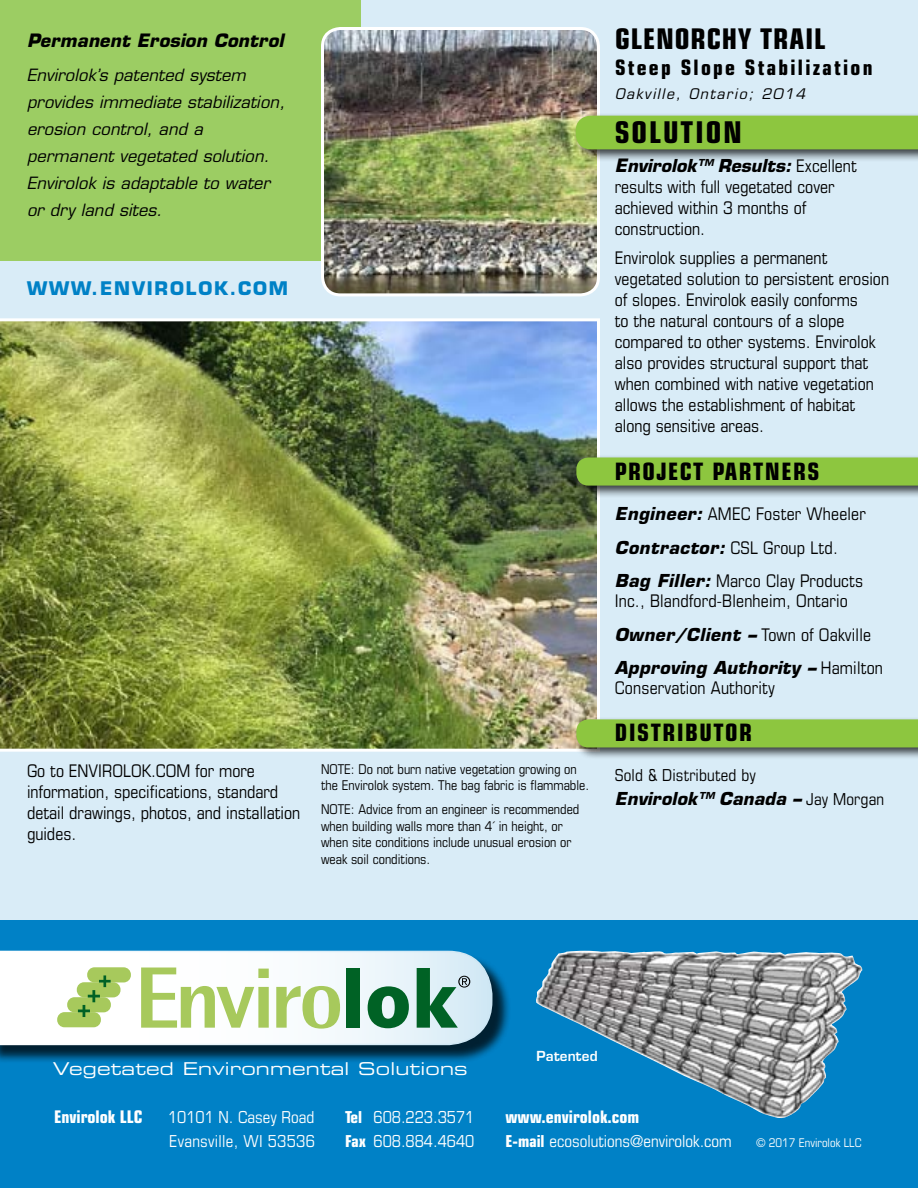
<style>
.page{position:relative;width:918px;height:1188px;background:#d9ecf7}
.page>*{position:absolute;margin:0;border:0;box-sizing:border-box;transform-origin:0 0}
.t1{font:700 condensed 30px "Eurostile";letter-spacing:.06em;color:#000}
.t2{font:700 condensed 28.5px "Eurostile";letter-spacing:.03em;color:#000}
.t3{font:700 condensed 24px "Eurostile";color:#000}
.t4{font:700 condensed 21.3px "Eurostile";letter-spacing:.105em;color:#000}
.t5{font:700 18.3px "Eurostile";letter-spacing:.1em;color:#0081c6}
.t6{font:italic 700 18px "Eurostile";letter-spacing:.01em;color:#000}
.t7{font:17.7px "Eurostile Extended Two";letter-spacing:.01em;color:#fff}
.t8{font:condensed 17.4px/21px "Eurostile";color:#000}
.t9{font:italic 700 17.4px "Eurostile";letter-spacing:.01em;color:#000}
.t10{font:700 condensed 17.4px "Eurostile";color:#fff}
.t11{font:700 condensed 17.25px "Eurostile";color:#fff}
.t12{font:italic 16.5px/27px "Eurostile";letter-spacing:.01em;color:#000}
.t13{font:condensed 16.5px "Eurostile";color:#fff}
.t14{font:condensed 16.5px "Eurostile";letter-spacing:.01em;color:#000}
.t15{font:italic 14.25px "Eurostile";letter-spacing:.11em;color:#000}
.t16{font:condensed 13.5px/16.5px "Eurostile";color:#000}
.t17{font:600 13.5px "Eurostile";letter-spacing:.01em;color:#fff}
.t18{font:condensed 12px "Eurostile";color:#fff}
.s1{font-weight:700;font-style:italic;font-stretch:normal;font-size:18px}
.s2{font-weight:700;font-style:italic;font-stretch:normal}
.s3{font-weight:400;font-style:normal;font-stretch:condensed;font-size:16.5px}
.s4{font-weight:700}
</style>
<div class="page">
<div style="left:0;top:920px;width:918px;height:268px;background:#0081c6"></div>
<div style="left:0;top:0;width:361px;height:261px;background:#9ccd63"></div>
<img style="left:322px;top:31px;width:276px;height:264px">
<div style="left:321px;top:27px;width:279px;height:269px;border:3px solid #fff;border-radius:18px"></div>
<img style="left:0;top:318px;width:600px;height:434px">
<div style="left:572px;top:112px;width:346px;height:50px;background:#000;opacity:.75"></div>
<div style="left:576px;top:116px;width:342px;height:33px;background:#8dc63f"></div>
<div style="left:573px;top:716px;width:345px;height:45px;background:#000;opacity:.75"></div>
<div style="left:576px;top:719px;width:342px;height:28px;background:#8dc63f"></div>
<div style="left:573px;top:454px;width:345px;height:45px;background:#000;opacity:.75"></div>
<div style="left:576px;top:458px;width:342px;height:28px;background:#8dc63f"></div>
<div style="left:0;top:953px;width:511px;height:111px;background:#000;opacity:.75"></div>
<svg style="left:0;top:950px;width:493px;height:96px;background:#e7f0f4"></svg>
<div style="left:87px;top:967px;width:44px;height:15px;background:#a7c95c;border-radius:7px"></div>
<div style="left:77px;top:982px;width:44px;height:15px;background:#a7c95c;border-radius:7px"></div>
<div style="left:67px;top:997px;width:44px;height:15px;background:#a7c95c;border-radius:7px"></div>
<div style="left:57px;top:1012px;width:44px;height:15px;background:#a7c95c;border-radius:7px"></div>
<svg style="left:78px;top:975px;width:33px;height:42px"></svg>
<svg style="left:141px;top:968px;width:128px;height:60px;background:#d7e7b8"></svg>
<svg style="left:276px;top:986px;width:64px;height:43px;background:#cde0a9"></svg>
<div style="left:346px;top:968px;width:14px;height:60px;background:#006225"></div>
<svg style="left:368px;top:986px;width:41px;height:42px;background:#4d926b"></svg>
<svg style="left:417px;top:968px;width:53px;height:60px;background:#79ad99"></svg>
<img style="left:536px;top:951px;width:326px;height:167px">
<p class="t6" style="left:27px;top:30px;width:258px">Permanent Erosion Control</p>
<p class="t12" style="left:27px;top:62px;width:260px">Envirolok’s patented system provides immediate stabilization, erosion control, and a permanent vegetated solution.<br>Envirolok is adaptable to water or dry land sites.</p>
<p class="t5" style="left:27px;top:277px;width:263px">WWW.ENVIROLOK.COM</p>
<p class="t8" style="left:27px;top:760px;width:275px;text-indent:168px">for more information, specifications, standard detail drawings, photos, and installation guides.</p>
<p class="t16" style="left:321px;top:760px;width:270px">NOTE: Do not burn native vegetation growing on the Envirolok system. The bag fabric is flammable.</p>
<p class="t8" style="left:27px;top:760px;width:141px">Go to envirolok.com</p>
<p class="t16" style="left:321px;top:801px;width:260px">NOTE: Advice from an engineer is recommended when building walls more than 4´ in height, or when site conditions include unusual erosion or weak soil conditions.</p>
<h2 class="t2" style="left:615px;top:22px;width:212px">Glenorchy Trail</h2>
<p class="t4" style="left:615px;top:55px;width:259px">Steep Slope Stabilization</p>
<p class="t15" style="left:615px;top:85px;width:192px">Oakville, Ontario; 2014</p>
<h1 class="t1" style="left:615px;top:114px;width:129px">Solution</h1>
<p class="t8" style="left:615px;top:155px;width:243px"><span class="s1">E</span><span class="s2">nvirolok™ Results:</span> Excellent results with full vegetated cover achieved within 3 months of construction.</p>
<p class="t8" style="left:615px;top:247px;width:276px">Envirolok supplies a permanent vegetated solution to persistent erosion of slopes. Envirolok easily conforms<br>to the natural contours of a slope compared to other systems. Envirolok also provides structural support that when combined with native vegetation allows the establishment of habitat along sensitive areas.</p>
<h3 class="t3" style="left:615px;top:457px;width:27px">PROJECT</h3>
<h3 class="t3" style="left:712px;top:457px;width:27px">PARTNER</h3>
<h3 class="t3" style="left:807px;top:457px;width:13px">S</h3>
<p class="t8" style="left:615px;top:497px;width:253px;line-height:33.6px"><span class="s2">Engineer:</span> AMEC Foster Wheeler<br><span class="s2">Contractor:</span> CSL Group Ltd.<br><span class="s2">Bag Filler:</span> Marco Clay Products</p>
<p class="t8" style="left:615px;top:584px;width:270px;line-height:33.6px">Inc., Blandford-Blenheim, Ontario<br><span class="s2">Owner/Client –</span> Town of Oakville<br><span class="s2">Approving Authority –</span> Hamilton</p>
<p class="t8" style="left:615px;top:677px;width:162px">Conservation Authority</p>
<h3 class="t3" style="left:615px;top:718px;width:50px">DISTRIBUTOR</h3>
<p class="t14" style="left:615px;top:765px;width:143px">Sold &amp; Distributed by</p>
<p class="t9" style="left:615px;top:788px;width:271px">Envirolok™ Canada – <span class="s3">Jay Morgan</span></p>
<p class="t17" style="left:537px;top:1048px;width:63px">Patented</p>
<p class="t7" style="left:53px;top:1056px;width:416px">Vegetated Environmental Solutions</p>
<p class="t10" style="left:54px;top:1106px;width:90px">Envirolok LLC</p>
<p class="t13" style="left:168px;top:1107px;width:148px">10101 N. Casey Road</p>
<p class="t13" style="left:345px;top:1107px;width:131px"><span class="s4">Tel</span> 608.223.3571</p>
<p class="t11" style="left:506px;top:1106px;width:135px">www.envirolok.com</p>
<p class="t13" style="left:169px;top:1132px;width:147px">Evansville, WI 53536</p>
<p class="t13" style="left:345px;top:1132px;width:131px"><span class="s4">Fax</span> 608.884.4640</p>
<p class="t13" style="left:506px;top:1132px;width:228px"><span class="s4">E-mail</span> ecosolutions@envirolok.com</p>
<p class="t18" style="left:756px;top:1136px;width:107px">© 2017 Envirolok LLC</p>
</div>
